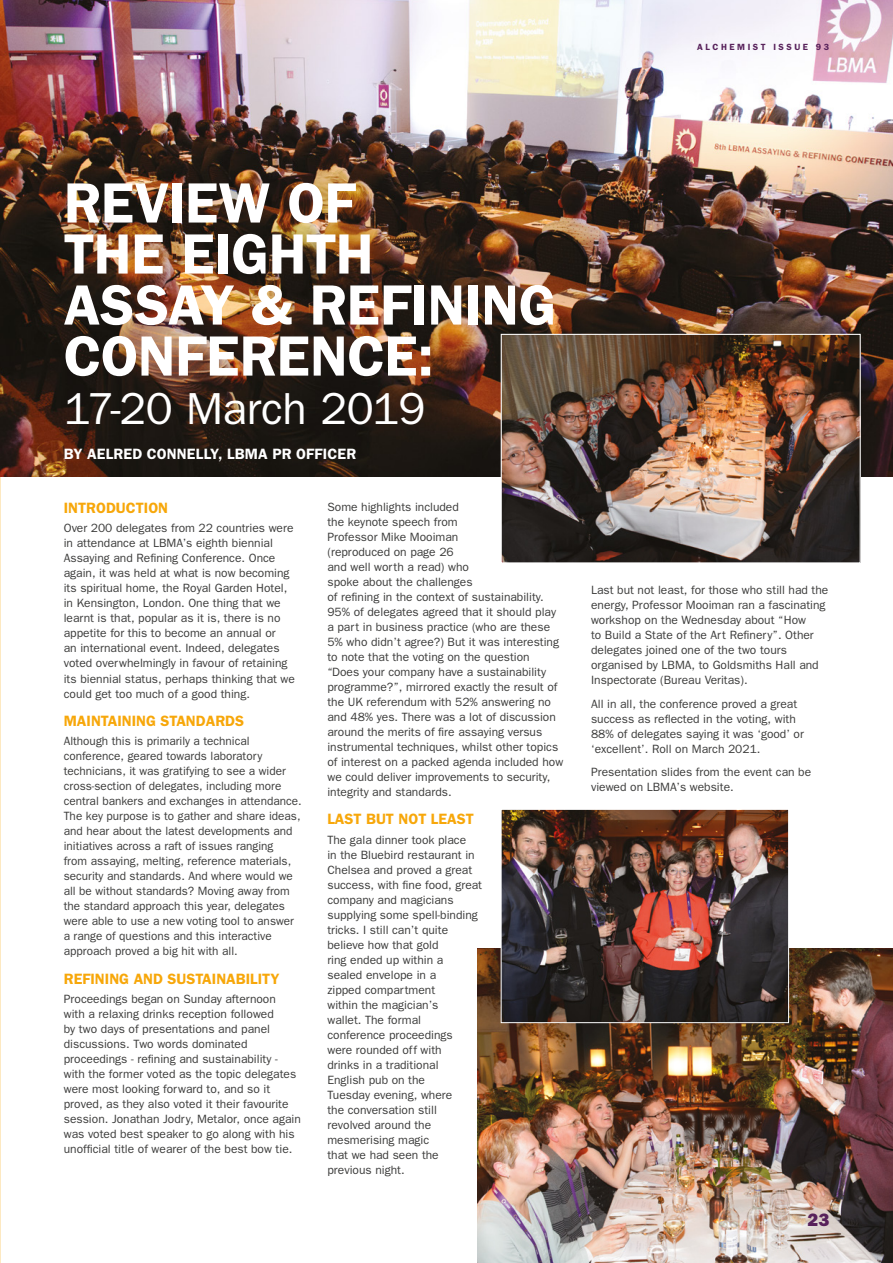
<style>
.page{position:relative;width:893px;height:1263px;background:#fff}
.page>*{position:absolute;margin:0;border:0;box-sizing:border-box;transform-origin:0 0}
.t1{font:600 57px/51px "Franklin Gothic";letter-spacing:-.005em;color:#fff}
.t2{font:45px "Franklin Gothic";letter-spacing:-.01em;color:#fff}
.t3{font:800 18px "Franklin Gothic";color:#58225b}
.t4{font:600 15px "Franklin Gothic";color:#f7a70a}
.t5{font:600 15px "Franklin Gothic";letter-spacing:.01em;color:#fff}
.t6{font:12px/15px "Franklin Gothic";color:#3c3c3b}
.t7{font:600 9px "Franklin Gothic";letter-spacing:.28em;color:#58225b}
</style>
<div class="page">
<img style="left:0;top:0;width:893px;height:477px">
<img style="left:478px;top:949px;width:415px;height:314px">
<img style="left:503px;top:336px;width:356px;height:225px">
<div style="left:501px;top:334px;width:360px;height:229px;border:1px solid #fff"></div>
<img style="left:503px;top:811px;width:284px;height:210px">
<div style="left:501px;top:809px;width:288px;height:214px;border:1px solid #fff"></div>
<p class="t7" style="left:697px;top:41px;width:133px">ALCHEMIST ISSUE 93</p>
<h1 class="t1" style="left:64px;top:176px;width:494px">REVIEW OF<br>THE EIGHTH<br>ASSAY &amp; REFINING<br>CONFERENCE:</h1>
<h2 class="t2" style="left:64px;top:382px;width:363px">17-20 March 2019</h2>
<p class="t5" style="left:64px;top:445px;width:294px">BY AELRED CONNELLY, LBMA PR OFFICER</p>
<p class="t4" style="left:64px;top:499px;width:106px">INTRODUCTION</p>
<p class="t6" style="left:64px;top:521px;width:233px">Over 200 delegates from 22 countries were in attendance at LBMA’s eighth biennial Assaying and Refining Conference. Once again, it was held at what is now becoming its spiritual home, the Royal Garden Hotel, in Kensington, London. One thing that we learnt is that, popular as it is, there is no appetite for this to become an annual or<br>an international event. Indeed, delegates voted overwhelmingly in favour of retaining its biennial status, perhaps thinking that we could get too much of a good thing.</p>
<p class="t4" style="left:64px;top:712px;width:182px">MAINTAINING STANDARDS</p>
<p class="t6" style="left:64px;top:733px;width:239px">Although this is primarily a technical conference, geared towards laboratory technicians, it was gratifying to see a wider cross-section of delegates, including more central bankers and exchanges in attendance.<br>The key purpose is to gather and share ideas, and hear about the latest developments and initiatives across a raft of issues ranging<br>from assaying, melting, reference materials, security and standards. And where would we all be without standards? Moving away from the standard approach this year, delegates were able to use a new voting tool to answer a range of questions and this interactive approach proved a big hit with all.</p>
<p class="t4" style="left:64px;top:970px;width:217px">REFINING AND SUSTAINABILITY</p>
<p class="t6" style="left:64px;top:991px;width:239px">Proceedings began on Sunday afternoon<br>with a relaxing drinks reception followed<br>by two days of presentations and panel discussions. Two words dominated proceedings - refining and sustainability - with the former voted as the topic delegates were most looking forward to, and so it proved, as they also voted it their favourite session. Jonathan Jodry, Metalor, once again was voted best speaker to go along with his unofficial title of wearer of the best bow tie.</p>
<p class="t6" style="left:327px;top:499px;width:237px">Some highlights included<br>the keynote speech from<br>Professor Mike Mooiman<br>(reproduced on page 26<br>and well worth a read) who<br>spoke about the challenges<br>of refining in the context of sustainability.<br>95% of delegates agreed that it should play a part in business practice (who are these 5% who didn’t agree?) But it was interesting to note that the voting on the question “Does your company have a sustainability programme?”, mirrored exactly the result of the UK referendum with 52% answering no and 48% yes. There was a lot of discussion around the merits of fire assaying versus instrumental techniques, whilst other topics of interest on a packed agenda included how we could deliver improvements to security, integrity and standards.</p>
<p class="t4" style="left:327px;top:810px;width:148px">LAST BUT NOT LEAST</p>
<p class="t6" style="left:327px;top:832px;width:156px">The gala dinner took place<br>in the Bluebird restaurant in<br>Chelsea and proved a great success, with fine food, great company and magicians supplying some spell-binding tricks. I still can’t quite believe how that gold<br>ring ended up within a<br>sealed envelope in a<br>zipped compartment<br>within the magician’s<br>wallet. The formal conference proceedings<br>were rounded off with<br>drinks in a traditional<br>English pub on the<br>Tuesday evening, where<br>the conversation still revolved around the mesmerising magic<br>that we had seen the previous night.</p>
<p class="t6" style="left:591px;top:583px;width:239px">Last but not least, for those who still had the energy, Professor Mooiman ran a fascinating workshop on the Wednesday about “How<br>to Build a State of the Art Refinery”. Other delegates joined one of the two tours organised by LBMA, to Goldsmiths Hall and Inspectorate (Bureau Veritas).</p>
<p class="t6" style="left:591px;top:696px;width:214px">All in all, the conference proved a great success as reflected in the voting, with 88% of delegates saying it was ‘good’ or ‘excellent’. Roll on March 2021.</p>
<p class="t6" style="left:591px;top:765px;width:222px">Presentation slides from the event can be viewed on LBMA’s website.</p>
<h3 class="t3" style="left:808px;top:1209px;width:23px">23</h3>
</div>
